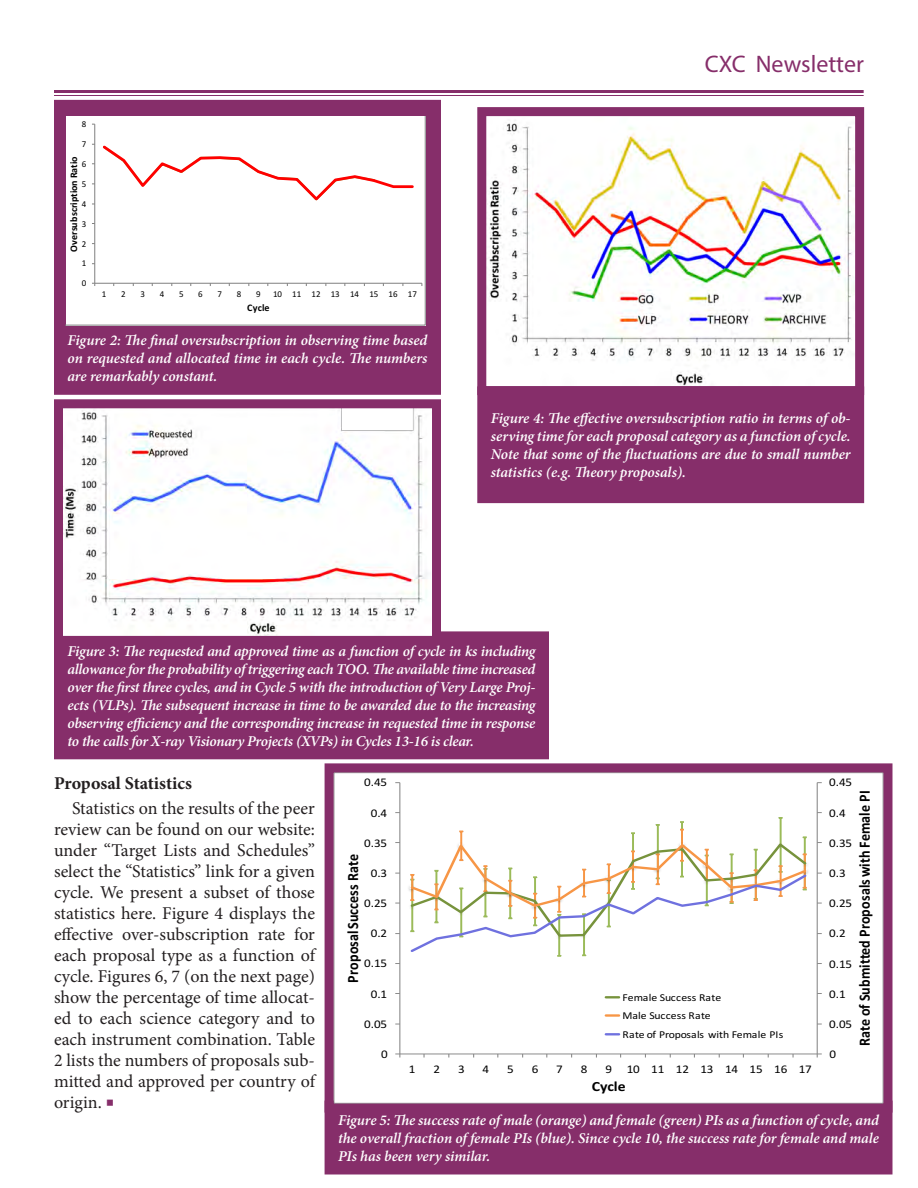
<style>
.page{position:relative;width:918px;height:1188px;background:#fff}
.page>*{position:absolute;margin:0;border:0;box-sizing:border-box;transform-origin:0 0}
.t1{font:24px "Myriad Pro";color:#862e6a}
.t2{font:18px/21px "Minion Pro";letter-spacing:-.005em;color:#231f20;text-align:justify}
.t3{font:700 18px "Minion Pro";color:#231f20}
.t4{font:700 15.6px "Calibri";letter-spacing:.005em;color:#000;scale:.9 1}
.t5{font:italic 600 15px/18px "Minion Pro";letter-spacing:-.01em;color:#fff;text-align:justify}
.t6{font:700 14.1px "Calibri";color:#000;scale:1.11 1}
.t7{font:11.7px "Calibri";letter-spacing:-.005em;color:#000;scale:1.11 1}
.t8{font:10.5px/18.6px "Calibri";color:#000;scale:1.11 1}
.t9{font:700 10.05px "Calibri";letter-spacing:-.005em;color:#000}
.t10{font:9px "Calibri";letter-spacing:-.005em;color:#000}
.s1{font-weight:700;font-size:21px;color:#862e6a}
</style>
<div class="page">
<hr style="left:54px;top:90px;width:810px;height:3px;background:#862e6a">
<hr style="left:54px;top:95px;width:810px;height:1px;background:#862e6a">
<div style="left:54px;top:631px;width:495px;height:129px;background:#862e6a"></div>
<svg style="left:54px;top:399px;width:392px;height:250px"></svg>
<svg style="left:477px;top:107px;width:388px;height:275px"></svg>
<div style="left:477px;top:382px;width:388px;height:122px;background:#862e6a"></div>
<div style="left:324px;top:1117px;width:569px;height:58px;background:#862e6a"></div>
<svg style="left:320px;top:759px;width:573px;height:358px"></svg>
<div style="left:54px;top:99px;width:387px;height:296px;background:#862e6a"></div>
<svg style="left:66px;top:116px;width:360px;height:209px"></svg>
<p class="t10" style="left:82px;top:118px;width:6px">8</p>
<p class="t10" style="left:82px;top:138px;width:6px">7</p>
<p class="t9" style="left:68px;top:252px;width:96px;rotate:-90deg">Oversubscription.Ratio</p>
<p class="t10" style="left:82px;top:158px;width:6px">6</p>
<p class="t10" style="left:82px;top:178px;width:6px">5</p>
<p class="t10" style="left:82px;top:198px;width:6px">4</p>
<p class="t10" style="left:82px;top:218px;width:6px">3</p>
<p class="t10" style="left:82px;top:238px;width:6px">2</p>
<p class="t10" style="left:82px;top:258px;width:6px">1</p>
<p class="t10" style="left:82px;top:278px;width:6px">0</p>
<p class="t10" style="left:102px;top:289px;width:6px">1</p>
<p class="t10" style="left:121px;top:289px;width:6px">2</p>
<p class="t10" style="left:141px;top:289px;width:6px">3</p>
<p class="t10" style="left:160px;top:289px;width:6px">4</p>
<p class="t10" style="left:179px;top:289px;width:6px">5</p>
<p class="t10" style="left:198px;top:289px;width:6px">6</p>
<p class="t10" style="left:218px;top:289px;width:6px">7</p>
<p class="t10" style="left:237px;top:289px;width:6px">8</p>
<p class="t10" style="left:256px;top:289px;width:6px">9</p>
<p class="t10" style="left:273px;top:289px;width:145px">10 11 12 13 14 15 16 17</p>
<p class="t9" style="left:247px;top:302px;width:24px">Cycle</p>
<p class="t5" style="left:68px;top:331px;width:361px">Figure 2: The final oversubscription in observing time based on requested and allocated time in each cycle. The numbers are remarkably constant.</p>
<h1 class="t1" style="left:705px;top:49px;width:161px">CXC Newsletter</h1>
<p class="t5" style="left:491px;top:409px;width:361px">Figure 4: The effective oversubscription ratio in terms of ob&shy;serving time for each proposal category as a function of cycle.<br>Note that some of the fluctuations are due to small number statistics (e.g. Theory proposals).</p>
<p class="t5" style="left:68px;top:642px;width:469px">Figure 3: The requested and approved time as a function of cycle in ks including allowance for the probability of triggering each TOO. The available time increased over the first three cycles, and in Cycle 5 with the introduction of Very Large Proj&shy;ects (VLPs). The subsequent increase in time to be awarded due to the increasing observing efficiency and the corresponding increase in requested time in response to the calls for X-ray Visionary Projects (XVPs) in Cycles 13-16 is clear.</p>
<p class="t3" style="left:54px;top:770px;width:140px">Proposal Statistics</p>
<p class="t2" style="left:54px;top:798px;width:263px;text-indent:18px">Statistics on the results of the peer review can be found on our website: under “Target Lists and Schedules” select the “Statistics” link for a given cycle. We present a subset of those statistics here. Figure 4 displays the effective over-subscription rate for each proposal type as a function of cycle. Figures 6, 7 (on the next page) show the percentage of time allocat&shy;ed to each science category and to each instrument combination. Table 2 lists the numbers of proposals sub&shy;mitted and approved per country of origin. <span class="s1">■</span></p>
<p class="t7" style="left:364px;top:775px;width:22px">0.45</p>
<p class="t7" style="left:829px;top:775px;width:22px">0.45</p>
<p class="t7" style="left:371px;top:805px;width:16px">0.4</p>
<p class="t7" style="left:364px;top:836px;width:22px">0.35</p>
<p class="t4" style="left:343px;top:983px;width:144px;rotate:-90deg">Proposal Success Rate</p>
<p class="t7" style="left:371px;top:866px;width:16px">0.3</p>
<p class="t7" style="left:364px;top:896px;width:22px">0.25</p>
<p class="t7" style="left:371px;top:926px;width:16px">0.2</p>
<p class="t7" style="left:364px;top:956px;width:22px">0.15</p>
<p class="t7" style="left:371px;top:987px;width:16px">0.1</p>
<p class="t7" style="left:364px;top:1017px;width:22px">0.05</p>
<p class="t8" style="left:623px;top:988px;width:146px">Female Success Rate<br>Male Success Rate<br>Rate of Proposals with Female PIs</p>
<p class="t4" style="left:855px;top:1046px;width:286px;rotate:-90deg">Rate of Submitted Proposals with Female PI</p>
<p class="t7" style="left:829px;top:806px;width:16px">0.4</p>
<p class="t7" style="left:829px;top:836px;width:22px">0.35</p>
<p class="t7" style="left:829px;top:866px;width:16px">0.3</p>
<p class="t7" style="left:829px;top:896px;width:22px">0.25</p>
<p class="t7" style="left:829px;top:926px;width:16px">0.2</p>
<p class="t7" style="left:829px;top:956px;width:22px">0.15</p>
<p class="t7" style="left:829px;top:987px;width:16px">0.1</p>
<p class="t7" style="left:829px;top:1017px;width:22px">0.05</p>
<p class="t7" style="left:381px;top:1047px;width:7px">0</p>
<p class="t7" style="left:829px;top:1047px;width:7px">0</p>
<p class="t7" style="left:409px;top:1061px;width:7px">1</p>
<p class="t7" style="left:433px;top:1061px;width:7px">2</p>
<p class="t7" style="left:458px;top:1061px;width:7px">3</p>
<p class="t7" style="left:483px;top:1061px;width:7px">4</p>
<p class="t7" style="left:507px;top:1061px;width:7px">5</p>
<p class="t7" style="left:532px;top:1061px;width:7px">6</p>
<p class="t7" style="left:556px;top:1061px;width:7px">7</p>
<p class="t7" style="left:581px;top:1061px;width:7px">8</p>
<p class="t7" style="left:605px;top:1061px;width:187px">9 10 11 12 13 14 15 16 17</p>
<p class="t6" style="left:592px;top:1078px;width:32px">Cycle</p>
<p class="t5" style="left:338px;top:1111px;width:542px">Figure 5: The success rate of male (orange) and female (green) PIs as a function of cycle, and the overall fraction of female PIs (blue). Since cycle 10, the success rate for female and male PIs has been very similar.</p>
</div>
